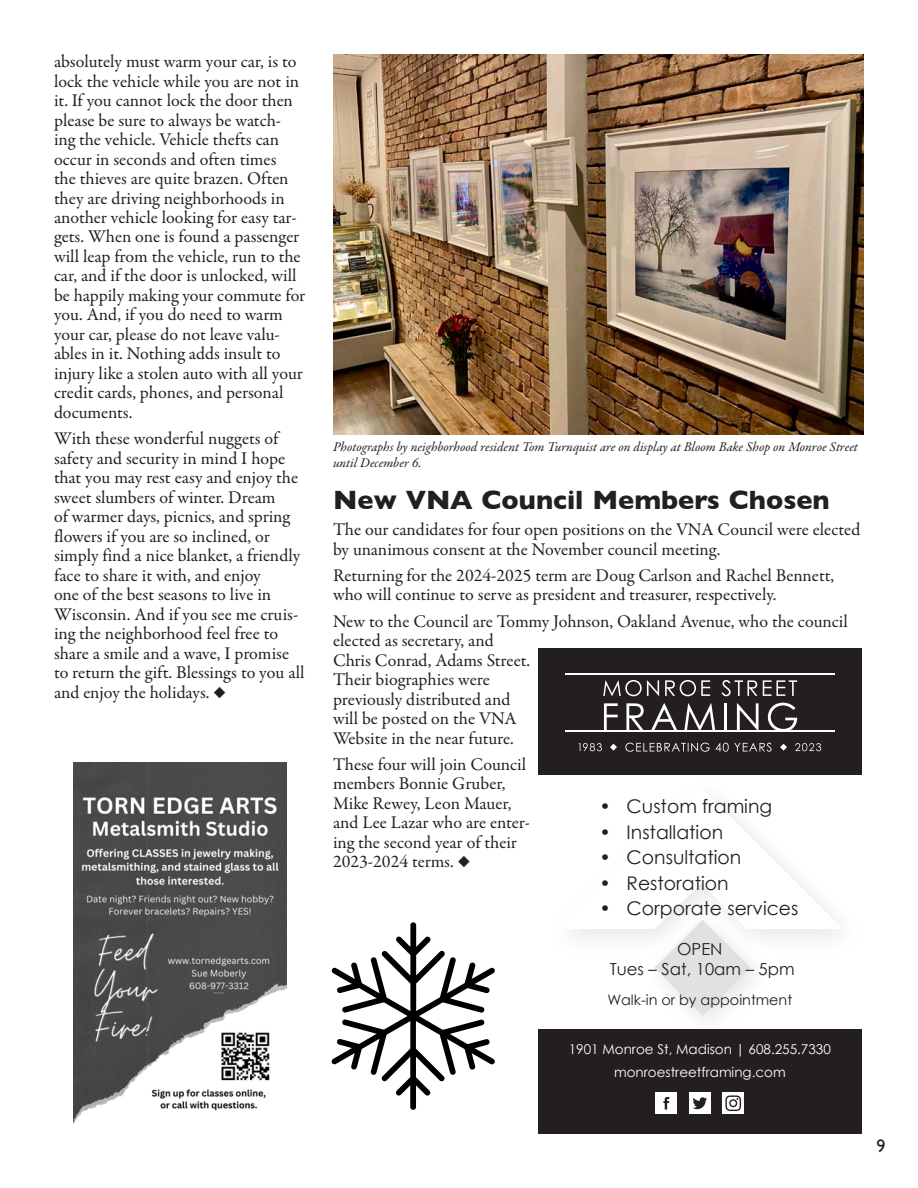
<style>
.page{position:relative;width:918px;height:1188px;background:#fff}
.page>*{position:absolute;margin:0;border:0;box-sizing:border-box;transform-origin:0 0}
.heading_1{font:700 27px "Gill Sans";color:#231f20}
.t1{font:18.75px "Century Gothic";color:#231f20}
.Body_Text{font:18px/19.5px "Garamond Premr Pro";color:#231f20}
.t2{font:18px "Gill Sans";color:#231f20}
.t3{font:16.5px/20px "Century Gothic";color:#231f20;text-align:center}
.t4{font:14.4px "Century Gothic";color:#231f20}
.t5{font:italic 13.5px/16.2px "Garamond Premr Pro";letter-spacing:-.005em;color:#231f20}
.t6{font:13.5px/22.5px "Century Gothic";color:#fff;text-align:center}
</style>
<div class="page">
<div style="left:538px;top:648px;width:324px;height:127px;background:#231f20"></div>
<div style="left:538px;top:1029px;width:324px;height:105px;background:#231f20"></div>
<div style="left:689px;top:1092px;width:22px;height:22px;background:#fff"></div>
<svg style="left:693px;top:1097px;width:14px;height:12px"></svg>
<div style="left:656px;top:1092px;width:21px;height:22px;background:#fff"></div>
<svg style="left:663px;top:1097px;width:6px;height:13px"></svg>
<div style="left:722px;top:1092px;width:22px;height:22px;background:#fff"></div>
<svg style="left:725px;top:1095px;width:16px;height:16px"></svg>
<svg style="left:566px;top:789px;width:277px;height:140px"></svg>
<img style="left:643px;top:909px;width:131px;height:20px">
<img style="left:654px;top:955px;width:97px;height:61px">
<img style="left:667px;top:920px;width:71px;height:35px">
<hr style="left:565px;top:731px;width:270px;height:1px;background:#fff">
<hr style="left:565px;top:674px;width:270px;height:1px;background:#fff">
<svg style="left:603px;top:680px;width:56px;height:16px"></svg>
<svg style="left:665px;top:680px;width:45px;height:16px"></svg>
<svg style="left:722px;top:680px;width:35px;height:16px"></svg>
<svg style="left:763px;top:680px;width:34px;height:16px"></svg>
<svg style="left:604px;top:703px;width:14px;height:28px"></svg>
<svg style="left:626px;top:703px;width:18px;height:28px"></svg>
<svg style="left:651px;top:703px;width:26px;height:28px"></svg>
<svg style="left:684px;top:703px;width:31px;height:28px"></svg>
<hr style="left:724px;top:703px;width:3px;height:28px;background:#fff">
<svg style="left:737px;top:703px;width:22px;height:28px"></svg>
<svg style="left:768px;top:703px;width:29px;height:28px"></svg>
<svg style="left:625px;top:743px;width:147px;height:9px"></svg>
<svg style="left:610px;top:743px;width:7px;height:8px"></svg>
<svg style="left:780px;top:743px;width:7px;height:8px"></svg>
<svg style="left:578px;top:743px;width:24px;height:8px"></svg>
<svg style="left:795px;top:743px;width:26px;height:8px"></svg>
<img style="left:74px;top:762px;width:212px;height:362px">
<img style="left:333px;top:54px;width:531px;height:380px">
<svg style="left:331px;top:922px;width:164px;height:188px"></svg>
<p class="Body_Text" style="left:54px;top:52px;width:253px">absolutely must warm your car, is to lock the vehicle while you are not in it. If you cannot lock the door then please be sure to always be watch&shy;ing the vehicle. Vehicle thefts can occur in seconds and often times<br>the thieves are quite brazen. Often they are driving neighborhoods in another vehicle looking for easy tar&shy;gets. When one is found a passenger will leap from the vehicle, run to the car, and if the door is unlocked, will be happily making your commute for you. And, if you do need to warm your car, please do not leave valu&shy;ables in it. Nothing adds insult to injury like a stolen auto with all your credit cards, phones, and personal documents.</p>
<p class="Body_Text" style="left:54px;top:429px;width:252px">With these wonderful nuggets of safety and security in mind I hope that you may rest easy and enjoy the sweet slumbers of winter. Dream<br>of warmer days, picnics, and spring flowers if you are so inclined, or simply find a nice blanket, a friendly face to share it with, and enjoy<br>one of the best seasons to live in Wisconsin. And if you see me cruis&shy;ing the neighborhood feel free to share a smile and a wave, I promise to return the gift. Blessings to you all and enjoy the holidays. ◆</p>
<p class="t5" style="left:333px;top:439px;width:526px">Photographs by neighborhood resident Tom Turnquist are on display at Bloom Bake Shop on Monroe Street until December 6.</p>
<p class="heading_1" style="left:333px;top:478px;width:498px">New VNA Council Members Chosen</p>
<p class="Body_Text" style="left:333px;top:520px;width:529px">The our candidates for four open positions on the VNA Council were elected by unanimous consent at the November council meeting.</p>
<p class="Body_Text" style="left:333px;top:566px;width:503px">Returning for the 2024-2025 term are Doug Carlson and Rachel Bennett, who will continue to serve as president and treasurer, respectively.</p>
<p class="Body_Text" style="left:333px;top:612px;width:516px">New to the Council are Tommy Johnson, Oakland Avenue, who the council elected as secretary, and<br>Chris Conrad, Adams Street.<br>Their biographies were<br>previously distributed and<br>will be posted on the VNA<br>Website in the near future.</p>
<p class="Body_Text" style="left:333px;top:755px;width:198px">These four will join Council members Bonnie Gruber,<br>Mike Rewey, Leon Mauer, and Lee Lazar who are enter&shy;ing the second year of their<br>2023-2024 terms. ◆</p>
<p class="t1" style="left:600px;top:794px;width:174px">• Custom framing</p>
<p class="t1" style="left:600px;top:819px;width:125px">• Installation</p>
<p class="t1" style="left:600px;top:845px;width:143px">• Consultation</p>
<p class="t1" style="left:600px;top:870px;width:131px">• Restoration</p>
<p class="t1" style="left:600px;top:896px;width:200px">• Corporate services</p>
<p class="t3" style="left:610px;top:939px;width:186px">OPEN<br>Tues – Sat, 10am – 5pm</p>
<p class="t4" style="left:607px;top:989px;width:186px">Walk-in or by appointment</p>
<p class="t6" style="left:569px;top:1038px;width:264px">1901 Monroe St, Madison | 608.255.7330 monroestreetframing.com</p>
<p class="t2" style="left:876px;top:1136px;width:10px">9</p>
</div>
